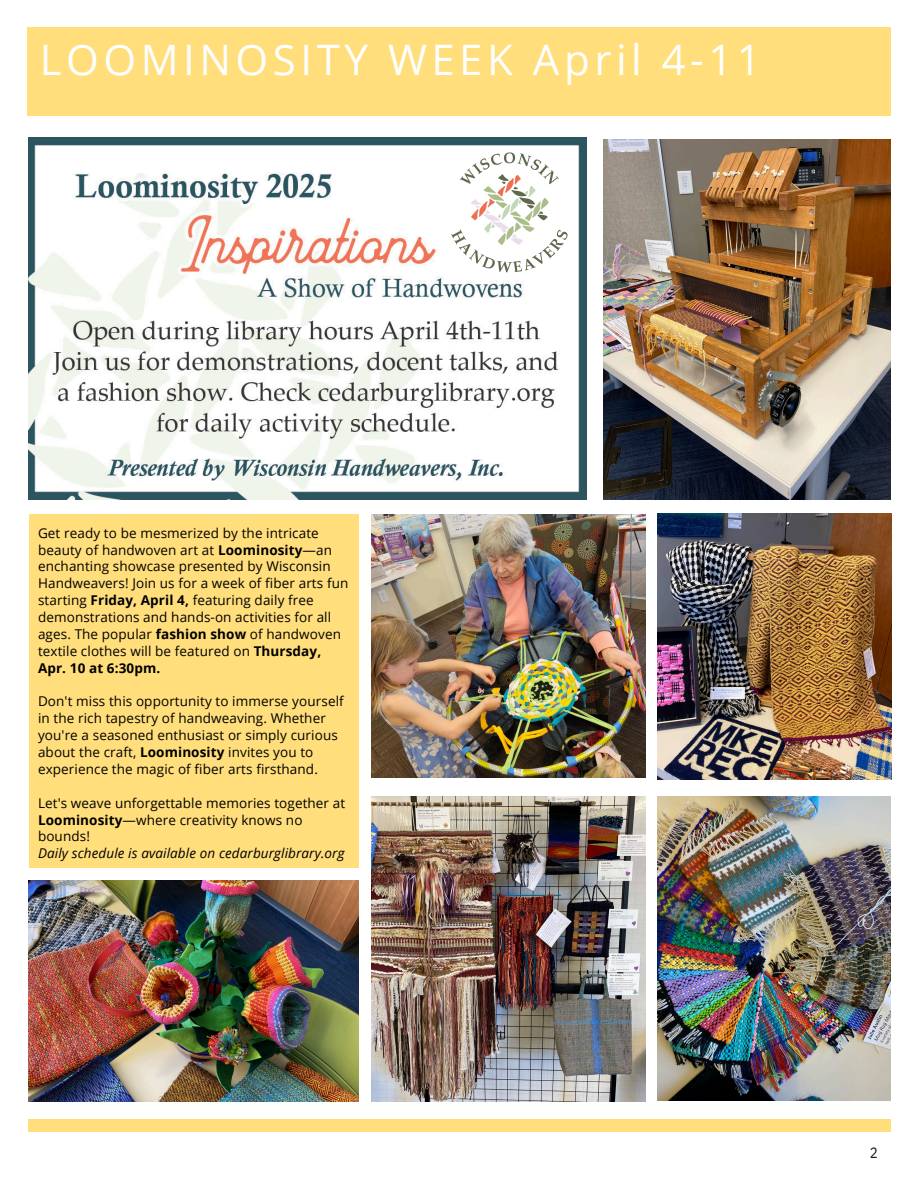
<style>
.page{position:relative;width:918px;height:1188px;background:#fff}
.page>*{position:absolute;margin:0;border:0;box-sizing:border-box;transform-origin:0 0}
.t1{font:42px "Open Sans";letter-spacing:.11em;color:#fff}
.t2{font:15px "IBM Plex Sans Cond";color:#231f20}
.t3{font:13.5px/16.8px "Open Sans";letter-spacing:.01em;color:#000}
.t4{font:italic 13.5px "Open Sans";letter-spacing:.01em;color:#000}
.s1{font-weight:700}
</style>
<div class="page">
<div style="left:27px;top:27px;width:864px;height:89px;background:#ffde7b"></div>
<div style="left:29px;top:1119px;width:862px;height:12px;background:#ffde7b"></div>
<img style="left:658px;top:797px;width:233px;height:304px">
<img style="left:371px;top:797px;width:274px;height:305px">
<img style="left:657px;top:514px;width:234px;height:265px">
<img style="left:29px;top:881px;width:329px;height:220px">
<div style="left:29px;top:515px;width:330px;height:352px;background:#ffde7b"></div>
<img style="left:371px;top:515px;width:275px;height:263px">
<img style="left:604px;top:140px;width:287px;height:360px">
<img style="left:29px;top:138px;width:558px;height:362px">
<img style="left:448px;top:150px;width:124px;height:126px">
<h1 class="t1" style="left:40px;top:30px;width:722px">LOOMINOSITY WEEK April 4-11</h1>
<p class="t3" style="left:38px;top:524px;width:312px">Get ready to be mesmerized by the intricate beauty of handwoven art at <span class="s1">Loominosity</span>—an enchanting showcase presented by Wisconsin Handweavers! Join us for a week of fiber arts fun starting <span class="s1">Friday, April 4,</span> featuring daily free demonstrations and hands-on activities for all ages. The popular <span class="s1">fashion show</span> of handwoven textile clothes will be featured on <span class="s1">Thursday, Apr. 10 at 6:30pm.</span></p>
<p class="t3" style="left:38px;top:693px;width:307px">Don't miss this opportunity to immerse yourself in the rich tapestry of handweaving. Whether you're a seasoned enthusiast or simply curious about the craft, <span class="s1">Loominosity</span> invites you to experience the magic of fiber arts firsthand.</p>
<p class="t3" style="left:38px;top:794px;width:309px">Let's weave unforgettable memories together at<br><span class="s1">Loominosity</span>—where creativity knows no bounds!</p>
<p class="t4" style="left:38px;top:844px;width:308px">Daily schedule is available on cedarburglibrary.org</p>
<p class="t2" style="left:870px;top:1143px;width:10px">2</p>
</div>
